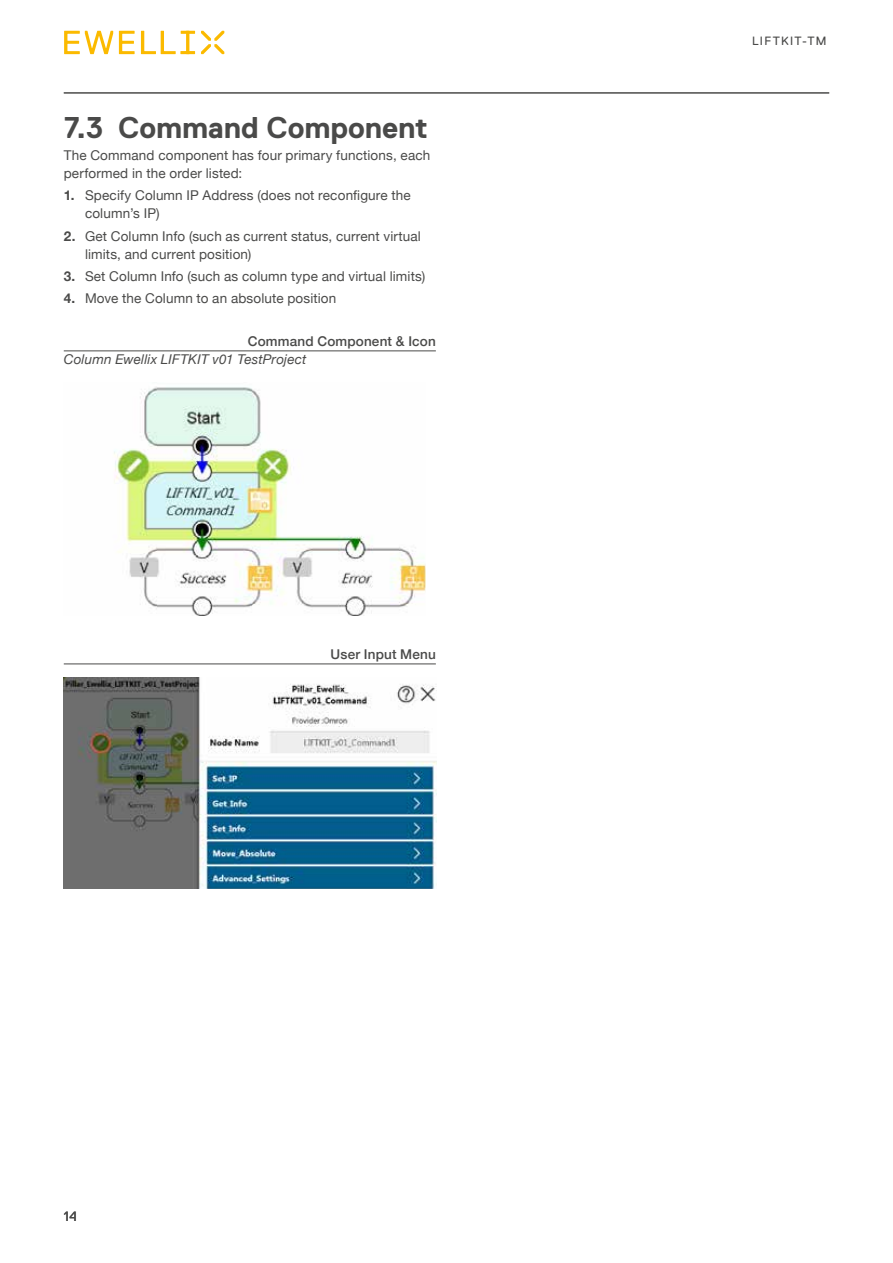
<style>
.page{position:relative;width:893px;height:1263px;background:#fff}
.page>*{position:absolute;margin:0;border:0;box-sizing:border-box;transform-origin:0 0}
.t1{font:700 30px "Replica Std";letter-spacing:-.005em;color:#4a4a49}
.t2{font:13.5px/18px "Helvetica Neue";letter-spacing:.01em;color:#4a4a49}
.t3{font:500 13.5px "Helvetica Neue";letter-spacing:.015em;color:#4a4a49}
.t4{font:italic 13.5px "Helvetica Neue";letter-spacing:.01em;color:#4a4a49}
.t5{font:13.5px "Replica Std";color:#4a4a49}
.t6{font:12px "Replica Std";letter-spacing:.11em;color:#4a4a49}
.s1{font-weight:700}
</style>
<div class="page">
<svg style="left:64px;top:31px;width:131px;height:23px"></svg>
<svg style="left:201px;top:31px;width:23px;height:23px"></svg>
<hr style="left:64px;top:93px;width:765px;height:1px;background:#4a4a49">
<hr style="left:64px;top:350px;width:372px;height:1px;background:#4a4a49">
<hr style="left:64px;top:663px;width:372px;height:1px;background:#4a4a49">
<img style="left:114px;top:387px;width:311px;height:229px">
<img style="left:64px;top:677px;width:372px;height:211px">
<h1 class="t1" style="left:64px;top:111px;width:366px">7.3 Command Component</h1>
<p class="t2" style="left:64px;top:147px;width:368px">The Command component has four primary functions, each performed in the order listed:</p>
<p class="t2" style="left:85px;top:187px;width:327px;text-indent:-21px"><span class="s1">1.</span> Specify Column IP Address (does not reconfigure the column’s IP)</p>
<p class="t2" style="left:85px;top:228px;width:337px;text-indent:-21px"><span class="s1">2.</span> Get Column Info (such as current status, current virtual limits, and current position)</p>
<p class="t2" style="left:64px;top:268px;width:363px"><span class="s1">3.</span> Set Column Info (such as column type and virtual limits)</p>
<p class="t2" style="left:64px;top:290px;width:274px"><span class="s1">4.</span> Move the Column to an absolute position</p>
<p class="t3" style="left:248px;top:331px;width:189px">Command Component &amp; Icon</p>
<p class="t4" style="left:64px;top:350px;width:244px">Column Ewellix LIFTKIT v01 TestProject</p>
<p class="t5" style="left:64px;top:1209px;width:15px">14</p>
<p class="t3" style="left:331px;top:644px;width:107px">User Input Menu</p>
<p class="t6" style="left:752px;top:34px;width:76px">LIFTKIT-TM</p>
</div>
